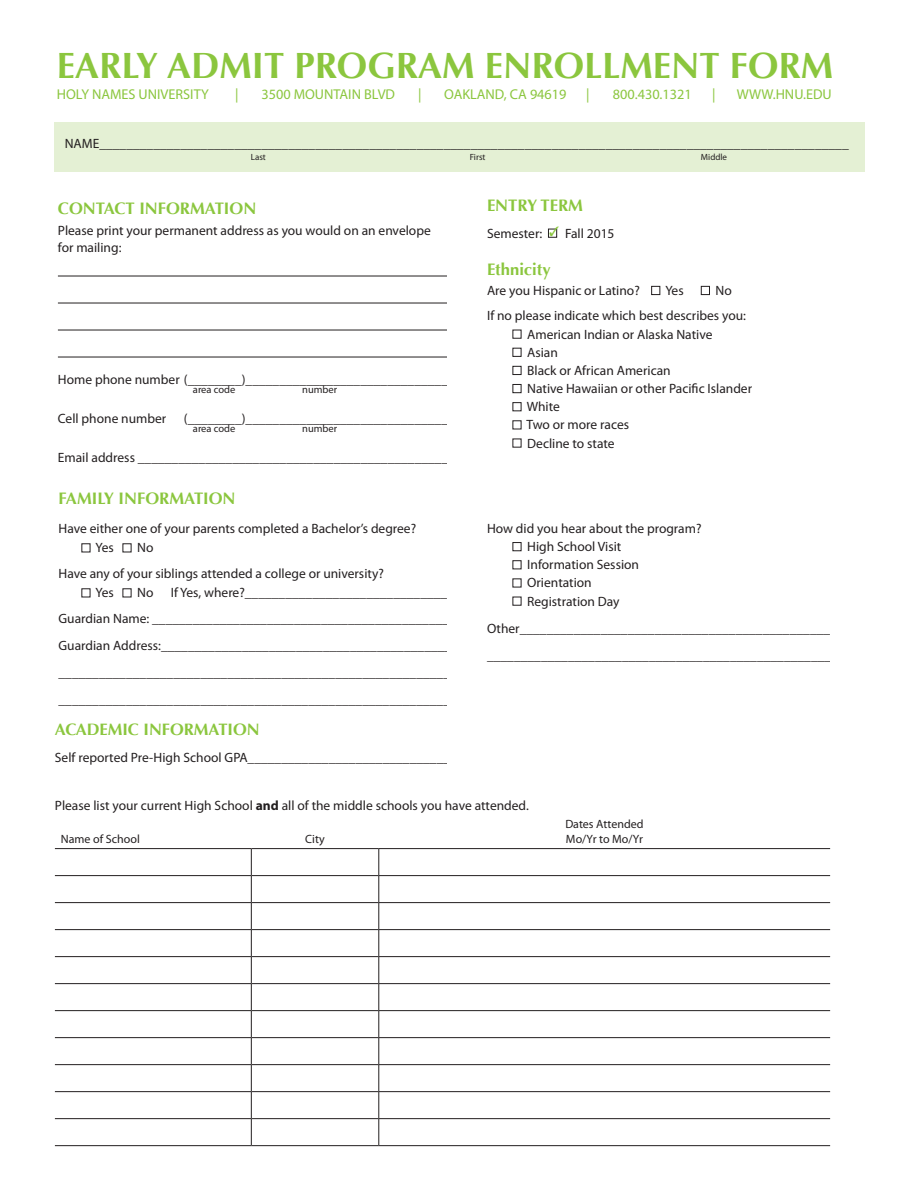
<style>
.page{position:relative;width:920px;height:1190px;background:#fff}
.page>*{position:absolute;margin:0;border:0;box-sizing:border-box;transform-origin:0 0}
.t1{font:700 36.45px "Optima";color:#8bc63e}
.t2{font:700 16.65px "Optima";color:#8bc63e}
.t3{font:700 16.5px "Optima";color:#8bc63e}
.t4{font:14.25px "Myriad Pro";color:#8bc63e}
.t5{font:13.5px/18.1px "Myriad Pro";color:#231f20}
.t6{font:12px/14.4px "Myriad Pro";color:#231f20}
.t7{font:10.5px "Myriad Pro";color:#231f20}
.t8{font:9px "Myriad Pro";color:#231f20}
.s1{color:#8bc63e}
.s2{font-weight:700}
</style>
<div class="page">
<div style="left:54px;top:122px;width:810px;height:50px;background:#e4f0d4"></div>
<div style="left:548px;top:229px;width:9px;height:9px;border:1px solid #231f20"></div>
<div style="left:512px;top:542px;width:9px;height:9px;border:1px solid #231f20"></div>
<div style="left:512px;top:560px;width:9px;height:9px;border:1px solid #231f20"></div>
<div style="left:651px;top:286px;width:9px;height:9px;border:1px solid #231f20"></div>
<div style="left:701px;top:286px;width:9px;height:9px;border:1px solid #231f20"></div>
<div style="left:512px;top:330px;width:9px;height:9px;border:1px solid #231f20"></div>
<div style="left:512px;top:348px;width:9px;height:9px;border:1px solid #231f20"></div>
<div style="left:512px;top:366px;width:9px;height:9px;border:1px solid #231f20"></div>
<div style="left:512px;top:384px;width:9px;height:9px;border:1px solid #231f20"></div>
<div style="left:512px;top:402px;width:9px;height:9px;border:1px solid #231f20"></div>
<hr style="left:58px;top:276px;width:391px;height:1px;background:#231f20">
<hr style="left:58px;top:303px;width:391px;height:1px;background:#231f20">
<hr style="left:58px;top:330px;width:391px;height:1px;background:#231f20">
<hr style="left:58px;top:357px;width:391px;height:1px;background:#231f20">
<hr style="left:55px;top:848px;width:196px;height:1px;background:#231f20">
<hr style="left:251px;top:848px;width:128px;height:1px;background:#231f20">
<hr style="left:379px;top:848px;width:451px;height:1px;background:#231f20">
<hr style="left:55px;top:983px;width:196px;height:1px;background:#231f20">
<hr style="left:251px;top:983px;width:128px;height:1px;background:#231f20">
<hr style="left:379px;top:983px;width:451px;height:1px;background:#231f20">
<hr style="left:55px;top:1010px;width:196px;height:1px;background:#231f20">
<hr style="left:251px;top:1010px;width:128px;height:1px;background:#231f20">
<hr style="left:379px;top:1010px;width:451px;height:1px;background:#231f20">
<hr style="left:55px;top:1037px;width:196px;height:1px;background:#231f20">
<hr style="left:251px;top:1037px;width:128px;height:1px;background:#231f20">
<hr style="left:379px;top:1037px;width:451px;height:1px;background:#231f20">
<hr style="left:55px;top:1064px;width:196px;height:1px;background:#231f20">
<hr style="left:251px;top:1064px;width:128px;height:1px;background:#231f20">
<hr style="left:379px;top:1064px;width:451px;height:1px;background:#231f20">
<hr style="left:55px;top:1091px;width:196px;height:1px;background:#231f20">
<hr style="left:251px;top:1091px;width:128px;height:1px;background:#231f20">
<hr style="left:379px;top:1091px;width:451px;height:1px;background:#231f20">
<hr style="left:55px;top:1118px;width:196px;height:1px;background:#231f20">
<hr style="left:251px;top:1118px;width:128px;height:1px;background:#231f20">
<hr style="left:379px;top:1118px;width:451px;height:1px;background:#231f20">
<hr style="left:55px;top:1145px;width:196px;height:1px;background:#231f20">
<hr style="left:251px;top:1145px;width:128px;height:1px;background:#231f20">
<hr style="left:379px;top:1145px;width:451px;height:1px;background:#231f20">
<hr style="left:55px;top:875px;width:196px;height:1px;background:#231f20">
<hr style="left:251px;top:875px;width:128px;height:1px;background:#231f20">
<hr style="left:379px;top:875px;width:451px;height:1px;background:#231f20">
<hr style="left:55px;top:902px;width:196px;height:1px;background:#231f20">
<hr style="left:251px;top:902px;width:128px;height:1px;background:#231f20">
<hr style="left:379px;top:902px;width:451px;height:1px;background:#231f20">
<hr style="left:55px;top:929px;width:196px;height:1px;background:#231f20">
<hr style="left:251px;top:929px;width:128px;height:1px;background:#231f20">
<hr style="left:379px;top:929px;width:451px;height:1px;background:#231f20">
<hr style="left:55px;top:956px;width:196px;height:1px;background:#231f20">
<hr style="left:251px;top:956px;width:128px;height:1px;background:#231f20">
<hr style="left:379px;top:956px;width:451px;height:1px;background:#231f20">
<svg style="left:251px;top:849px;width:1px;height:296px"></svg>
<svg style="left:378px;top:849px;width:1px;height:296px"></svg>
<div style="left:447px;top:269px;width:18px;height:504px;background:#fff"></div>
<h1 class="t1" style="left:57px;top:44px;width:778px">EARLY ADMIT PROGRAM ENROLLMENT FORM</h1>
<p class="t4" style="left:57px;top:85px;width:154px">HOLY NAMES UNIVERSITY</p>
<p class="t4" style="left:235px;top:85px;width:5px">|</p>
<p class="t4" style="left:261px;top:85px;width:135px">3500 MOUNTAIN BLVD</p>
<p class="t4" style="left:418px;top:85px;width:5px">|</p>
<p class="t4" style="left:444px;top:85px;width:124px">OAKLAND, CA 94619</p>
<p class="t4" style="left:586px;top:85px;width:5px">|</p>
<p class="t4" style="left:613px;top:85px;width:81px">800.430.1321</p>
<p class="t4" style="left:712px;top:85px;width:5px">|</p>
<p class="t4" style="left:737px;top:85px;width:96px">WWW.HNU.EDU</p>
<p class="t5" style="left:65px;top:134px;width:785px">NAME_______________________________________________________________________________________________________________</p>
<p class="t8" style="left:251px;top:151px;width:17px">Last</p>
<p class="t8" style="left:470px;top:151px;width:17px">First</p>
<p class="t8" style="left:701px;top:151px;width:28px">Middle</p>
<p class="t2" style="left:487px;top:195px;width:98px">ENTRY TERM</p>
<p class="t5" style="left:487px;top:224px;width:129px">Semester: <span class="s1">✓</span> Fall 2015</p>
<p class="t2" style="left:58px;top:199px;width:200px">CONTACT INFORMATION</p>
<p class="t5" style="left:58px;top:223px;width:374px;line-height:16.2px">Please print your permanent address as you would on an envelope for mailing:</p>
<p class="t5" style="left:58px;top:370px;width:392px">Home phone number (________)______________________________</p>
<p class="t5" style="left:58px;top:409px;width:110px">Cell phone number</p>
<p class="t5" style="left:184px;top:409px;width:266px">(________)______________________________</p>
<p class="t5" style="left:58px;top:448px;width:392px">Email address ______________________________________________</p>
<p class="t7" style="left:193px;top:383px;width:44px">area code</p>
<p class="t7" style="left:302px;top:383px;width:37px">number</p>
<p class="t7" style="left:193px;top:422px;width:44px">area code</p>
<p class="t7" style="left:302px;top:422px;width:37px">number</p>
<p class="t2" style="left:59px;top:489px;width:178px">FAMILY INFORMATION</p>
<p class="t5" style="left:96px;top:518px;width:322px;line-height:19.5px;text-indent:-37px">Have either one of your parents completed a Bachelor’s degree?<br>Yes</p>
<p class="t5" style="left:59px;top:535px;width:327px;line-height:25.5px;text-indent:79px">No<br>Have any of your siblings attended a college or university?</p>
<p class="t5" style="left:96px;top:583px;width:20px">Yes</p>
<p class="t5" style="left:137px;top:583px;width:18px">No</p>
<p class="t5" style="left:59px;top:580px;width:392px;line-height:25.5px;text-align:right">If Yes, where?______________________________<br>Guardian Name: ____________________________________________</p>
<p class="t5" style="left:59px;top:632px;width:394px;line-height:27px;text-align:justify">Guardian Address:___________________________________________ __________________________________________________________ __________________________________________________________</p>
<p class="t3" style="left:55px;top:720px;width:206px">ACADEMIC INFORMATION</p>
<p class="t5" style="left:55px;top:748px;width:397px">Self reported Pre-High School GPA______________________________</p>
<p class="t2" style="left:487px;top:260px;width:65px">Ethnicity</p>
<p class="t5" style="left:487px;top:281px;width:154px">Are you Hispanic or Latino?</p>
<p class="t5" style="left:665px;top:281px;width:20px">Yes</p>
<p class="t5" style="left:487px;top:277px;width:261px;line-height:25.5px;text-indent:229px">No<br>If no please indicate which best describes you:</p>
<p class="t5" style="left:527px;top:325px;width:227px">American Indian or Alaska Native<br>Asian<br>Black or African American<br>Native Hawaiian or other Pacific Islander<br>White<br>Two or more races<br>Decline to state</p>
<p class="t5" style="left:527px;top:519px;width:176px;text-indent:-40px">How did you hear about the program?<br>High School Visit<br>Information Session<br>Orientation<br>Registration Day</p>
<p class="t5" style="left:487px;top:614px;width:346px;line-height:27px">Other______________________________________________ ___________________________________________________</p>
<p class="t5" style="left:55px;top:796px;width:475px">Please list your current High School <span class="s2">and</span> all of the middle schools you have attended.</p>
<p class="t6" style="left:61px;top:831px;width:80px">Name of School</p>
<p class="t6" style="left:305px;top:831px;width:21px">City</p>
<p class="t6" style="left:565px;top:817px;width:80px">Dates Attended<br>Mo/Yr to Mo/Yr</p>
</div>
